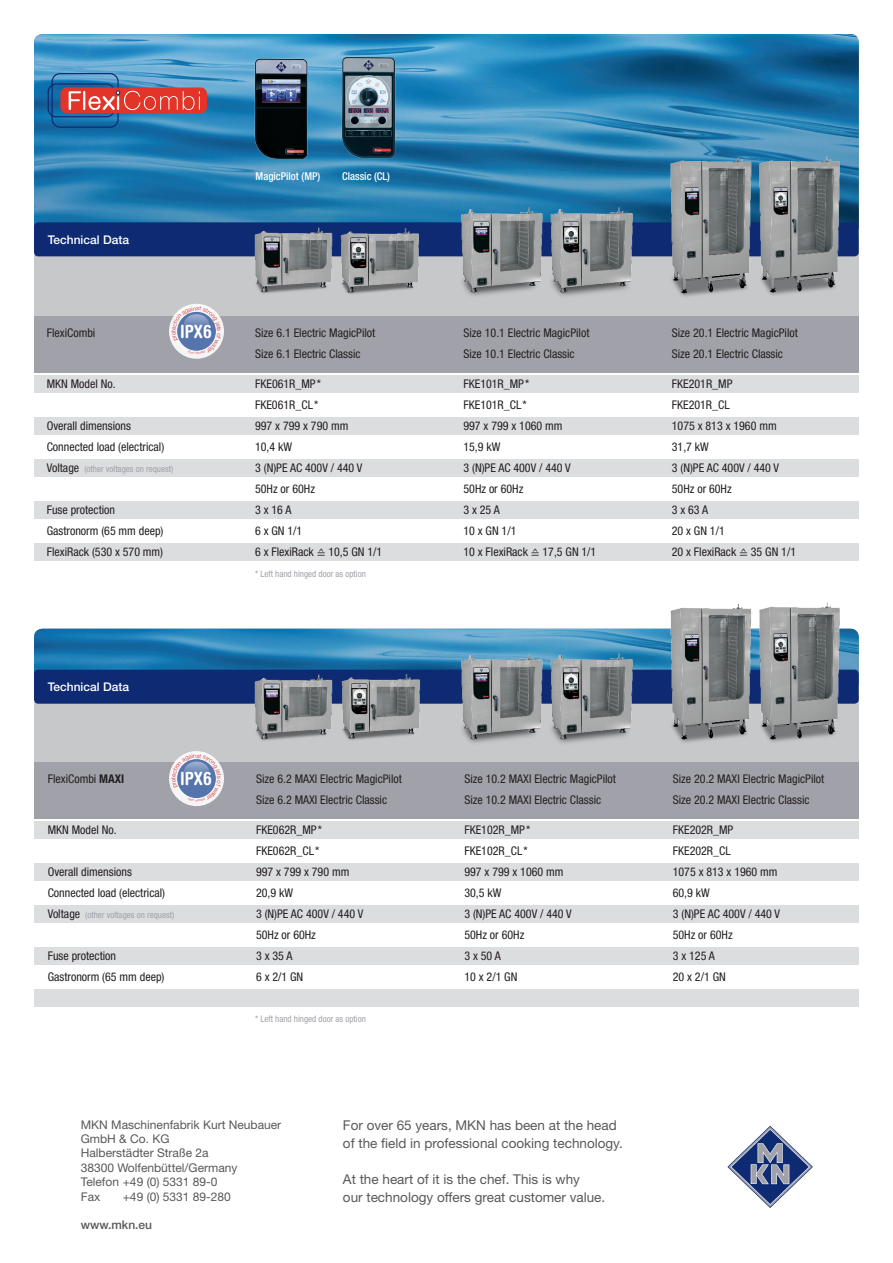
<style>
.page{position:relative;width:893px;height:1263px;background:#fff}
.page>*{position:absolute;margin:0;border:0;box-sizing:border-box;transform-origin:0 0}
.t1{font:700 condensed 18.15px "Helvetica Rounded LT Std";color:#fff}
.t2{font:13.5px/18px "Helvetica Neue LT Std";color:#57585a}
.t3{font:condensed 12px "Helvetica Neue LT Std";color:#231f20}
.t4{font:12px/14.4px "Helvetica Neue LT Std";color:#57585a}
.t5{font:500 12px "Helvetica Neue LT Std";color:#fff}
.t6{font:500 12px "Helvetica Neue LT Std";color:#57585a}
.t7{font:500 condensed 10.8px "Helvetica Neue LT Std";color:#fff}
.t8{font:condensed 9px "Helvetica Neue LT Std";color:#a1a2a9}
.s1{font-size:12px;color:#231f20}
.s2{font-family:"Cambria Math";font-stretch:normal}
.s3{font-weight:700}
</style>
<div class="page">
<div style="left:34px;top:238px;width:825px;height:85px;background:#c7c8ca"></div>
<div style="left:34px;top:695px;width:825px;height:85px;background:#c7c8ca"></div>
<div style="left:34px;top:316px;width:825px;height:57px;background:#a1a2a9"></div>
<img style="left:34px;top:34px;width:825px;height:190px">
<img style="left:34px;top:629px;width:825px;height:43px">
<div style="left:34px;top:222px;width:825px;height:34px;background:#0e2a72;border-radius:4px"></div>
<div style="left:34px;top:670px;width:825px;height:34px;background:#0e2a72;border-radius:4px"></div>
<img style="left:236px;top:51px;width:88px;height:112px">
<img style="left:333px;top:50px;width:73px;height:113px">
<svg style="left:727px;top:1126px;width:86px;height:82px"></svg>
<img style="left:340px;top:228px;width:81px;height:66px">
<img style="left:340px;top:674px;width:82px;height:66px">
<img style="left:248px;top:227px;width:92px;height:67px">
<img style="left:248px;top:674px;width:92px;height:67px">
<img style="left:551px;top:202px;width:83px;height:94px">
<img style="left:551px;top:648px;width:83px;height:95px">
<img style="left:454px;top:199px;width:97px;height:97px">
<img style="left:454px;top:646px;width:97px;height:97px">
<img style="left:743px;top:155px;width:103px;height:140px">
<img style="left:760px;top:602px;width:86px;height:140px">
<img style="left:665px;top:156px;width:95px;height:141px">
<img style="left:665px;top:604px;width:95px;height:139px">
<div style="left:34px;top:376px;width:825px;height:17px;background:#dcdddf"></div>
<div style="left:34px;top:418px;width:825px;height:17px;background:#dcdddf"></div>
<div style="left:34px;top:460px;width:825px;height:17px;background:#dcdddf"></div>
<div style="left:34px;top:502px;width:825px;height:17px;background:#dcdddf"></div>
<div style="left:34px;top:544px;width:825px;height:17px;background:#dcdddf"></div>
<div style="left:34px;top:763px;width:825px;height:56px;background:#a1a2a9"></div>
<div style="left:34px;top:822px;width:825px;height:17px;background:#dcdddf"></div>
<div style="left:34px;top:864px;width:825px;height:17px;background:#dcdddf"></div>
<div style="left:34px;top:906px;width:825px;height:17px;background:#dcdddf"></div>
<div style="left:34px;top:947px;width:825px;height:17px;background:#dcdddf"></div>
<div style="left:34px;top:989px;width:825px;height:17px;background:#dcdddf"></div>
<svg style="left:169px;top:751px;width:55px;height:55px"></svg>
<svg style="left:169px;top:304px;width:55px;height:55px"></svg>
<div style="left:60px;top:87px;width:147px;height:26px;background:#e23429;border-radius:6px"></div>
<svg style="left:47px;top:72px;width:153px;height:56px"></svg>
<svg style="left:172px;top:754px;width:49px;height:48px;background:#a3b2ce"></svg>
<svg style="left:172px;top:306px;width:49px;height:48px;background:#a4b3ce"></svg>
<p class="t5" style="left:48px;top:232px;width:83px">Technical Data</p>
<p class="t7" style="left:256px;top:169px;width:66px">MagicPilot (MP)</p>
<p class="t7" style="left:342px;top:169px;width:49px">Classic (CL)</p>
<h1 class="t1" style="left:180px;top:320px;width:33px">IPX6</h1>
<p class="t3" style="left:47px;top:326px;width:50px">FlexiCombi</p>
<p class="t3" style="left:255px;top:326px;width:122px">Size 6.1 Electric MagicPilot</p>
<p class="t3" style="left:463px;top:326px;width:128px">Size 10.1 Electric MagicPilot</p>
<p class="t3" style="left:672px;top:326px;width:128px">Size 20.1 Electric MagicPilot</p>
<p class="t3" style="left:255px;top:347px;width:107px">Size 6.1 Electric Classic</p>
<p class="t3" style="left:463px;top:347px;width:113px">Size 10.1 Electric Classic</p>
<p class="t3" style="left:672px;top:347px;width:113px">Size 20.1 Electric Classic</p>
<p class="t3" style="left:47px;top:377px;width:70px">MKN Model No.</p>
<p class="t3" style="left:255px;top:377px;width:68px">FKE061R_MP*</p>
<p class="t3" style="left:463px;top:377px;width:68px">FKE101R_MP*</p>
<p class="t3" style="left:672px;top:377px;width:62px">FKE201R_MP</p>
<p class="t3" style="left:255px;top:398px;width:65px">FKE061R_CL*</p>
<p class="t3" style="left:463px;top:398px;width:65px">FKE101R_CL*</p>
<p class="t3" style="left:672px;top:398px;width:59px">FKE201R_CL</p>
<p class="t3" style="left:47px;top:419px;width:86px">Overall dimensions</p>
<p class="t3" style="left:255px;top:419px;width:95px">997 x 799 x 790 mm</p>
<p class="t3" style="left:463px;top:419px;width:101px">997 x 799 x 1060 mm</p>
<p class="t3" style="left:672px;top:419px;width:106px">1075 x 813 x 1960 mm</p>
<p class="t3" style="left:47px;top:440px;width:119px">Connected load (electrical)</p>
<p class="t3" style="left:255px;top:440px;width:39px">10,4 kW</p>
<p class="t3" style="left:463px;top:440px;width:39px">15,9 kW</p>
<p class="t3" style="left:672px;top:440px;width:39px">31,7 kW</p>
<p class="t8" style="left:47px;top:463px;width:128px"><span class="s1">Voltage</span> (other voltages on request)</p>
<p class="t3" style="left:255px;top:461px;width:109px">3 (N)PE AC 400V / 440 V</p>
<p class="t3" style="left:463px;top:461px;width:109px">3 (N)PE AC 400V / 440 V</p>
<p class="t3" style="left:672px;top:461px;width:109px">3 (N)PE AC 400V / 440 V</p>
<p class="t3" style="left:255px;top:482px;width:61px">50Hz or 60Hz</p>
<p class="t3" style="left:463px;top:482px;width:61px">50Hz or 60Hz</p>
<p class="t3" style="left:672px;top:482px;width:61px">50Hz or 60Hz</p>
<p class="t3" style="left:47px;top:503px;width:70px">Fuse protection</p>
<p class="t3" style="left:255px;top:503px;width:38px">3 x 16 A</p>
<p class="t3" style="left:463px;top:503px;width:38px">3 x 25 A</p>
<p class="t3" style="left:672px;top:503px;width:38px">3 x 63 A</p>
<p class="t3" style="left:47px;top:524px;width:118px">Gastronorm (65 mm deep)</p>
<p class="t3" style="left:255px;top:524px;width:49px">6 x GN 1/1</p>
<p class="t3" style="left:463px;top:524px;width:55px">10 x GN 1/1</p>
<p class="t3" style="left:672px;top:524px;width:55px">20 x GN 1/1</p>
<p class="t3" style="left:47px;top:545px;width:118px">FlexiRack (530 x 570 mm)</p>
<p class="t3" style="left:255px;top:545px;width:129px">6 x FlexiRack <span class="s2">≙</span> 10,5 GN 1/1</p>
<p class="t3" style="left:463px;top:545px;width:134px">10 x FlexiRack <span class="s2">≙</span> 17,5 GN 1/1</p>
<p class="t3" style="left:672px;top:545px;width:126px">20 x FlexiRack <span class="s2">≙</span> 35 GN 1/1</p>
<p class="t5" style="left:48px;top:679px;width:83px">Technical Data</p>
<p class="t8" style="left:255px;top:568px;width:112px">* Left hand hinged door as option</p>
<h1 class="t1" style="left:180px;top:767px;width:33px">IPX6</h1>
<p class="t3" style="left:48px;top:772px;width:78px">FlexiCombi <span class="s3">MAXI</span></p>
<p class="t3" style="left:256px;top:772px;width:147px">Size 6.2 MAXI Electric MagicPilot</p>
<p class="t3" style="left:464px;top:772px;width:153px">Size 10.2 MAXI Electric MagicPilot</p>
<p class="t3" style="left:673px;top:772px;width:153px">Size 20.2 MAXI Electric MagicPilot</p>
<p class="t3" style="left:256px;top:793px;width:133px">Size 6.2 MAXI Electric Classic</p>
<p class="t3" style="left:464px;top:793px;width:138px">Size 10.2 MAXI Electric Classic</p>
<p class="t3" style="left:673px;top:793px;width:138px">Size 20.2 MAXI Electric Classic</p>
<p class="t3" style="left:48px;top:823px;width:70px">MKN Model No.</p>
<p class="t3" style="left:256px;top:823px;width:68px">FKE062R_MP*</p>
<p class="t3" style="left:464px;top:823px;width:68px">FKE102R_MP*</p>
<p class="t3" style="left:673px;top:823px;width:62px">FKE202R_MP</p>
<p class="t3" style="left:256px;top:844px;width:65px">FKE062R_CL*</p>
<p class="t3" style="left:464px;top:844px;width:65px">FKE102R_CL*</p>
<p class="t3" style="left:673px;top:844px;width:59px">FKE202R_CL</p>
<p class="t3" style="left:48px;top:865px;width:86px">Overall dimensions</p>
<p class="t3" style="left:256px;top:865px;width:95px">997 x 799 x 790 mm</p>
<p class="t3" style="left:464px;top:865px;width:101px">997 x 799 x 1060 mm</p>
<p class="t3" style="left:673px;top:865px;width:106px">1075 x 813 x 1960 mm</p>
<p class="t3" style="left:48px;top:886px;width:119px">Connected load (electrical)</p>
<p class="t3" style="left:256px;top:886px;width:39px">20,9 kW</p>
<p class="t3" style="left:464px;top:886px;width:39px">30,5 kW</p>
<p class="t3" style="left:673px;top:886px;width:39px">60,9 kW</p>
<p class="t8" style="left:48px;top:909px;width:128px"><span class="s1">Voltage</span> (other voltages on request)</p>
<p class="t3" style="left:256px;top:907px;width:109px">3 (N)PE AC 400V / 440 V</p>
<p class="t3" style="left:464px;top:907px;width:109px">3 (N)PE AC 400V / 440 V</p>
<p class="t3" style="left:673px;top:907px;width:109px">3 (N)PE AC 400V / 440 V</p>
<p class="t3" style="left:256px;top:928px;width:61px">50Hz or 60Hz</p>
<p class="t3" style="left:464px;top:928px;width:61px">50Hz or 60Hz</p>
<p class="t3" style="left:673px;top:928px;width:61px">50Hz or 60Hz</p>
<p class="t3" style="left:48px;top:949px;width:70px">Fuse protection</p>
<p class="t3" style="left:256px;top:949px;width:38px">3 x 35 A</p>
<p class="t3" style="left:464px;top:949px;width:38px">3 x 50 A</p>
<p class="t3" style="left:673px;top:949px;width:44px">3 x 125 A</p>
<p class="t3" style="left:48px;top:970px;width:118px">Gastronorm (65 mm deep)</p>
<p class="t3" style="left:256px;top:970px;width:49px">6 x 2/1 GN</p>
<p class="t3" style="left:464px;top:970px;width:55px">10 x 2/1 GN</p>
<p class="t3" style="left:673px;top:970px;width:55px">20 x 2/1 GN</p>
<p class="t8" style="left:255px;top:1013px;width:112px">* Left hand hinged door as option</p>
<p class="t4" style="left:81px;top:1117px;width:202px">MKN Maschinenfabrik Kurt Neubauer<br>GmbH &amp; Co. KG<br>Halberstädter Straße 2a<br>38300 Wolfenbüttel/Germany<br>Telefon +49 (0) 5331 89-0<br>Fax</p>
<p class="t4" style="left:123px;top:1189px;width:110px">+49 (0) 5331 89-280</p>
<p class="t6" style="left:81px;top:1218px;width:73px">www.mkn.eu</p>
<p class="t2" style="left:343px;top:1116px;width:281px">For over 65 years, MKN has been at the head of the field in professional cooking technology.</p>
<p class="t2" style="left:343px;top:1170px;width:264px">At the heart of it is the chef. This is why<br>our technology offers great customer value.</p>
</div>
